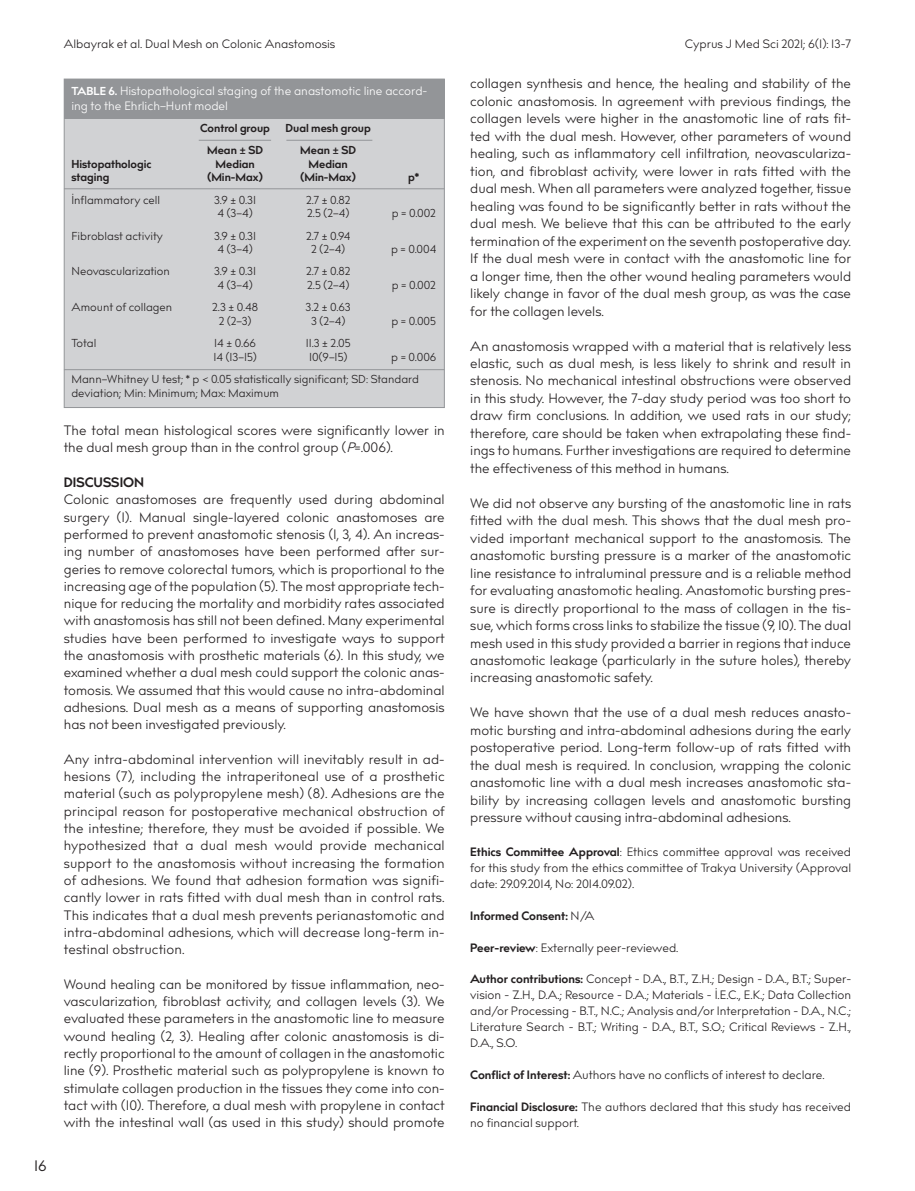
<style>
.page{position:relative;width:915px;height:1191px;background:#fff}
.page>*{position:absolute;margin:0;border:0;box-sizing:border-box;transform-origin:0 0}
.t1{font:15px "billcorporatenarrow";color:#231f20}
.t2{font:13.5px/17.4px "billcorporatenarrow";color:#231f20;text-align:justify}
.t3{font:700 13.5px "billcorporatenarrow";color:#231f20}
.t4{font:12px/15.9px "billcorporatenarrow";color:#231f20;text-align:justify}
.t5{font:12px/14.4px "billcorporatenarrow";color:#fff}
.t6{font:700 12px "billcorporatenarrow";color:#231f20}
.t7{font:11.4px/13.6px "billcorporatenarrow";color:#231f20}
.t8{font:700 11.4px "billcorporatenarrow";color:#231f20}
.s1{font-weight:700;font-size:11.4px}
.s2{font-style:italic}
.s3{font-weight:700}
.s4{font-weight:400}
</style>
<div class="page">
<div style="left:64px;top:79px;width:380px;height:329px;background:#d1d2d4;border:1px solid #939598"></div>
<div style="left:64px;top:79px;width:380px;height:40px;background:#939598"></div>
<hr style="left:64px;top:369px;width:380px;height:1px;background:#939598">
<hr style="left:64px;top:188px;width:380px;height:1px;background:#939598">
<hr style="left:199px;top:140px;width:72px;height:1px;background:#939598">
<hr style="left:286px;top:140px;width:86px;height:1px;background:#939598">
<p class="t1" style="left:34px;top:1154px;width:14px">16</p>
<p class="t4" style="left:64px;top:37px;width:273px">Albayrak et al. Dual Mesh on Colonic Anastomosis</p>
<p class="t4" style="left:684px;top:37px;width:168px">Cyprus J Med Sci 2021; 6(1): 13-7</p>
<p class="t5" style="left:71px;top:84px;width:357px"><span class="s1">TABLE 6.</span> Histopathological staging of the anastomotic line accord&shy;ing to the Ehrlich–Hunt model</p>
<p class="t8" style="left:200px;top:120px;width:71px">Control group</p>
<p class="t8" style="left:285px;top:120px;width:87px">Dual mesh group</p>
<p class="t8" style="left:207px;top:142px;width:57px">Mean ± SD</p>
<p class="t8" style="left:300px;top:142px;width:57px">Mean ± SD</p>
<p class="t8" style="left:71px;top:156px;width:81px">Histopathologic</p>
<p class="t8" style="left:215px;top:156px;width:41px">Median</p>
<p class="t8" style="left:308px;top:156px;width:41px">Median</p>
<p class="t8" style="left:71px;top:169px;width:39px">staging</p>
<p class="t8" style="left:207px;top:169px;width:57px">(Min-Max)</p>
<p class="t8" style="left:300px;top:169px;width:57px">(Min-Max)</p>
<p class="t8" style="left:408px;top:169px;width:13px">p*</p>
<p class="t7" style="left:71px;top:193px;width:90px">İnflammatory cell</p>
<p class="t7" style="left:214px;top:193px;width:44px">3.9 ± 0.31</p>
<p class="t7" style="left:306px;top:193px;width:46px">2.7 ± 0.82</p>
<p class="t7" style="left:217px;top:207px;width:37px">4 (3–4)</p>
<p class="t7" style="left:307px;top:207px;width:44px">2.5 (2–4)</p>
<p class="t7" style="left:391px;top:207px;width:46px">p = 0.002</p>
<p class="t7" style="left:71px;top:229px;width:93px">Fibroblast activity</p>
<p class="t7" style="left:214px;top:229px;width:44px">3.9 ± 0.31</p>
<p class="t7" style="left:306px;top:229px;width:46px">2.7 ± 0.94</p>
<p class="t7" style="left:217px;top:243px;width:37px">4 (3–4)</p>
<p class="t7" style="left:311px;top:243px;width:35px">2 (2–4)</p>
<p class="t7" style="left:391px;top:243px;width:47px">p = 0.004</p>
<p class="t7" style="left:71px;top:265px;width:100px">Neovascularization</p>
<p class="t7" style="left:214px;top:265px;width:44px">3.9 ± 0.31</p>
<p class="t7" style="left:306px;top:265px;width:46px">2.7 ± 0.82</p>
<p class="t7" style="left:217px;top:279px;width:37px">4 (3–4)</p>
<p class="t7" style="left:307px;top:279px;width:44px">2.5 (2–4)</p>
<p class="t7" style="left:391px;top:279px;width:46px">p = 0.002</p>
<p class="t7" style="left:71px;top:301px;width:102px">Amount of collagen</p>
<p class="t7" style="left:212px;top:301px;width:47px">2.3 ± 0.48</p>
<p class="t7" style="left:305px;top:301px;width:47px">3.2 ± 0.63</p>
<p class="t7" style="left:219px;top:314px;width:34px">2 (2–3)</p>
<p class="t7" style="left:311px;top:314px;width:36px">3 (2–4)</p>
<p class="t7" style="left:391px;top:314px;width:46px">p = 0.005</p>
<p class="t7" style="left:71px;top:337px;width:26px">Total</p>
<p class="t7" style="left:214px;top:337px;width:43px">14 ± 0.66</p>
<p class="t7" style="left:305px;top:337px;width:47px">11.3 ± 2.05</p>
<p class="t7" style="left:213px;top:350px;width:45px">14 (13–15)</p>
<p class="t7" style="left:309px;top:350px;width:40px">10(9–15)</p>
<p class="t7" style="left:391px;top:350px;width:47px">p = 0.006</p>
<p class="t7" style="left:71px;top:372px;width:349px">Mann–Whitney U test; * p &lt; 0.05 statistically significant; SD: Standard deviation; Min: Minimum; Max: Maximum</p>
<p class="t2" style="left:64px;top:422px;width:382px">The total mean histological scores were significantly lower in the dual mesh group than in the control group (<span class="s2">P</span>=.006).</p>
<p class="t3" style="left:64px;top:472px;width:82px">DISCUSSION</p>
<p class="t2" style="left:64px;top:491px;width:382px">Colonic anastomoses are frequently used during abdominal surgery (1). Manual single-layered colonic anastomoses are performed to prevent anastomotic stenosis (1, 3, 4). An increas&shy;ing number of anastomoses have been performed after sur&shy;geries to remove colorectal tumors, which is proportional to the increasing age of the population (5). The most appropriate tech&shy;nique for reducing the mortality and morbidity rates associated with anastomosis has still not been defined. Many experimental studies have been performed to investigate ways to support the anastomosis with prosthetic materials (6). In this study, we examined whether a dual mesh could support the colonic anas&shy;tomosis. We assumed that this would cause no intra-abdominal adhesions. Dual mesh as a means of supporting anastomosis has not been investigated previously.</p>
<p class="t2" style="left:64px;top:751px;width:382px">Any intra-abdominal intervention will inevitably result in ad&shy;hesions (7), including the intraperitoneal use of a prosthetic material (such as polypropylene mesh) (8). Adhesions are the principal reason for postoperative mechanical obstruction of the intestine; therefore, they must be avoided if possible. We hypothesized that a dual mesh would provide mechanical support to the anastomosis without increasing the formation of adhesions. We found that adhesion formation was signifi&shy;cantly lower in rats fitted with dual mesh than in control rats.<br>This indicates that a dual mesh prevents perianastomotic and intra-abdominal adhesions, which will decrease long-term in&shy;testinal obstruction.</p>
<p class="t2" style="left:64px;top:976px;width:382px">Wound healing can be monitored by tissue inflammation, neo&shy;vascularization, fibroblast activity, and collagen levels (3). We evaluated these parameters in the anastomotic line to measure wound healing (2, 3). Healing after colonic anastomosis is di&shy;rectly proportional to the amount of collagen in the anastomotic line (9). Prosthetic material such as polypropylene is known to stimulate collagen production in the tissues they come into con&shy;tact with (10). Therefore, a dual mesh with propylene in contact with the intestinal wall (as used in this study) should promote</p>
<p class="t2" style="left:470px;top:76px;width:382px">collagen synthesis and hence, the healing and stability of the colonic anastomosis. In agreement with previous findings, the collagen levels were higher in the anastomotic line of rats fit&shy;ted with the dual mesh. However, other parameters of wound healing, such as inflammatory cell infiltration, neovasculariza&shy;tion, and fibroblast activity, were lower in rats fitted with the dual mesh. When all parameters were analyzed together, tissue healing was found to be significantly better in rats without the dual mesh. We believe that this can be attributed to the early termination of the experiment on the seventh postoperative day.<br>If the dual mesh were in contact with the anastomotic line for a longer time, then the other wound healing parameters would likely change in favor of the dual mesh group, as was the case for the collagen levels.</p>
<p class="t2" style="left:470px;top:337px;width:382px">An anastomosis wrapped with a material that is relatively less elastic, such as dual mesh, is less likely to shrink and result in stenosis. No mechanical intestinal obstructions were observed in this study. However, the 7-day study period was too short to draw firm conclusions. In addition, we used rats in our study; therefore, care should be taken when extrapolating these find&shy;ings to humans. Further investigations are required to determine the effectiveness of this method in humans.</p>
<p class="t2" style="left:470px;top:495px;width:382px">We did not observe any bursting of the anastomotic line in rats fitted with the dual mesh. This shows that the dual mesh pro&shy;vided important mechanical support to the anastomosis. The anastomotic bursting pressure is a marker of the anastomotic line resistance to intraluminal pressure and is a reliable method for evaluating anastomotic healing. Anastomotic bursting pres&shy;sure is directly proportional to the mass of collagen in the tis&shy;sue, which forms cross links to stabilize the tissue (9, 10). The dual mesh used in this study provided a barrier in regions that induce anastomotic leakage (particularly in the suture holes), thereby increasing anastomotic safety.</p>
<p class="t2" style="left:470px;top:704px;width:382px">We have shown that the use of a dual mesh reduces anasto&shy;motic bursting and intra-abdominal adhesions during the early postoperative period. Long-term follow-up of rats fitted with the dual mesh is required. In conclusion, wrapping the colonic anastomotic line with a dual mesh increases anastomotic sta&shy;bility by increasing collagen levels and anastomotic bursting pressure without causing intra-abdominal adhesions.</p>
<p class="t4" style="left:470px;top:844px;width:382px"><span class="s3">Ethics Committee Approval</span>: Ethics committee approval was received for this study from the ethics committee of Trakya University (Approval date: 29.09.2014, No: 2014.09.02).</p>
<p class="t6" style="left:470px;top:906px;width:126px">Informed Consent: <span class="s4">N/A</span></p>
<p class="t4" style="left:470px;top:939px;width:209px"><span class="s3">Peer-review</span>: Externally peer-reviewed.</p>
<p class="t4" style="left:470px;top:971px;width:382px"><span class="s3">Author contributions:</span> Concept - D.A., B.T., Z.H.; Design - D.A., B.T.; Super&shy;vision - Z.H., D.A.; Resource - D.A.; Materials - İ.E.C., E.K.; Data Collection and/or Processing - B.T., N.C.; Analysis and/or Interpretation - D.A., N.C.; Literature Search - B.T.; Writing - D.A., B.T., S.O.; Critical Reviews - Z.H., D.A., S.O.</p>
<p class="t4" style="left:470px;top:1067px;width:356px"><span class="s3">Conflict of Interest:</span> Authors have no conflicts of interest to declare.</p>
<p class="t4" style="left:470px;top:1099px;width:382px"><span class="s3">Financial Disclosure:</span> The authors declared that this study has received no financial support.</p>
</div>
